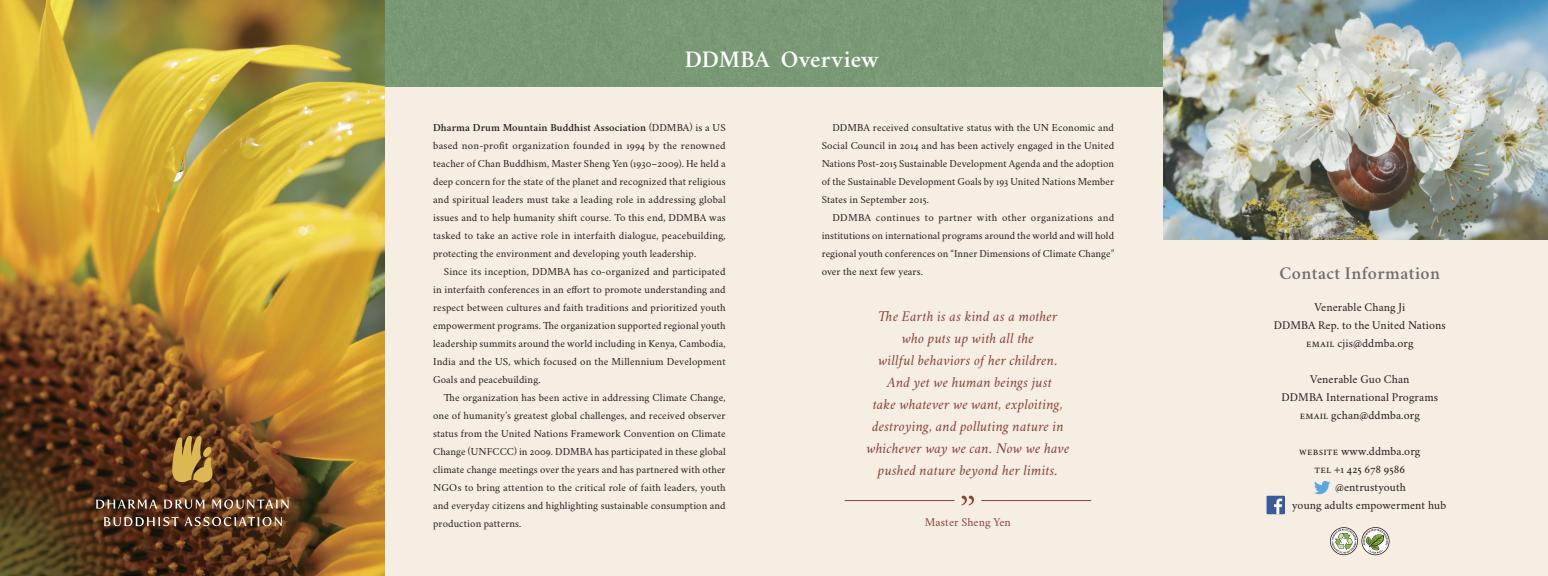
<style>
.page{position:relative;width:1548px;height:576px;background:#fff}
.page>*{position:absolute;margin:0;border:0;box-sizing:border-box;transform-origin:0 0}
.t1{font:600 24px "Crimson";letter-spacing:.005em;color:#fff}
.t2{font:600 18px "Crimson";letter-spacing:.025em;color:#6c6d70}
.t3{font:italic 15px/22px "Crimson";letter-spacing:.005em;color:#89443a;text-align:center}
.t4{font:12px "Crimson";letter-spacing:.01em;color:#231f20}
.t5{font:12px "Crimson";letter-spacing:.01em;color:#89443a}
.t6{font:10.8px/18px "Crimson";letter-spacing:.01em;color:#231f20;text-align:justify}
.s1{font-weight:600}
</style>
<div class="page">
<div style="left:385px;top:0;width:1163px;height:576px;background:#f6eee2"></div>
<div style="left:385px;top:0;width:778px;height:87px;background:#799875"></div>
<img style="left:0;top:0;width:385px;height:576px">
<svg style="left:171px;top:436px;width:42px;height:47px;background:#ad893e"></svg>
<svg style="left:96px;top:499px;width:61px;height:10px"></svg>
<svg style="left:164px;top:500px;width:41px;height:9px"></svg>
<svg style="left:212px;top:499px;width:77px;height:10px"></svg>
<svg style="left:104px;top:517px;width:75px;height:9px"></svg>
<svg style="left:185px;top:517px;width:97px;height:9px"></svg>
<img style="left:1163px;top:0;width:385px;height:239px">
<svg style="left:1330px;top:527px;width:60px;height:28px"></svg>
<svg style="left:1314px;top:481px;width:16px;height:13px"></svg>
<div style="left:1267px;top:496px;width:18px;height:18px;background:#3c5a99"></div>
<svg style="left:1274px;top:499px;width:8px;height:15px"></svg>
<svg style="left:961px;top:496px;width:13px;height:9px"></svg>
<hr style="left:845px;top:500px;width:109px;height:1px;background:#89443a">
<hr style="left:981px;top:500px;width:110px;height:1px;background:#89443a">
<p class="t1" style="left:685px;top:42px;width:196px">DDMBA Overview</p>
<p class="t6" style="left:433px;top:117px;width:294px"><span class="s1">Dharma Drum Mountain Buddhist Association</span> (DDMBA) is a US based non-profit organization founded in 1994 by the renowned teacher of Chan Buddhism, Master Sheng Yen (1930–2009). He held a deep concern for the state of the planet and recognized that religious and spiritual leaders must take a leading role in addressing global issues and to help humanity shift course. To this end, DDMBA was tasked to take an active role in interfaith dialogue, peacebuilding, protecting the environment and developing youth leadership.</p>
<p class="t6" style="left:433px;top:261px;width:294px;text-indent:11px">Since its inception, DDMBA has co-organized and participated in interfaith conferences in an effort to promote understanding and respect between cultures and faith traditions and prioritized youth empowerment programs. The organization supported regional youth leadership summits around the world including in Kenya, Cambodia, India and the US, which focused on the Millennium Development Goals and peacebuilding.</p>
<p class="t6" style="left:433px;top:387px;width:294px;text-indent:11px">The organization has been active in addressing Climate Change, one of humanity’s greatest global challenges, and received observer status from the United Nations Framework Convention on Climate Change (UNFCCC) in 2009. DDMBA has participated in these global climate change meetings over the years and has partnered with other NGOs to bring attention to the critical role of faith leaders, youth and everyday citizens and highlighting sustainable consumption and production patterns.</p>
<p class="t6" style="left:822px;top:117px;width:294px;text-indent:11px">DDMBA received consultative status with the UN Economic and Social Council in 2014 and has been actively engaged in the United Nations Post-2015 Sustainable Development Agenda and the adoption of the Sustainable Development Goals by 193 United Nations Member States in September 2015.</p>
<p class="t6" style="left:822px;top:207px;width:294px;text-indent:11px">DDMBA continues to partner with other organizations and institutions on international programs around the world and will hold regional youth conferences on “Inner Dimensions of Climate Change” over the next few years.</p>
<p class="t3" style="left:866px;top:305px;width:204px">The Earth is as kind as a mother who puts up with all the<br>willful behaviors of her children.<br>And yet we human beings just<br>take whatever we want, exploiting, destroying, and polluting nature in whichever way we can. Now we have pushed nature beyond her limits.</p>
<p class="t5" style="left:925px;top:513px;width:87px">Master Sheng Yen</p>
<p class="t2" style="left:1280px;top:261px;width:162px">Contact Information</p>
<p class="t4" style="left:1314px;top:297px;width:92px">Venerable Chang Ji</p>
<p class="t4" style="left:1274px;top:315px;width:174px">DDMBA Rep. to the United Nations</p>
<p class="t4" style="left:1306px;top:333px;width:109px">email cjis@ddmba.org</p>
<p class="t4" style="left:1310px;top:369px;width:101px">Venerable Guo Chan</p>
<p class="t4" style="left:1282px;top:387px;width:158px">DDMBA International Programs</p>
<p class="t4" style="left:1300px;top:405px;width:122px">email gchan@ddmba.org</p>
<p class="t4" style="left:1299px;top:441px;width:123px">website www.ddmba.org</p>
<p class="t4" style="left:1315px;top:459px;width:92px">tel +1 425 678 9586</p>
<p class="t4" style="left:1335px;top:477px;width:72px">@entrustyouth</p>
<p class="t4" style="left:1292px;top:495px;width:155px">young adults empowerment hub</p>
</div>
